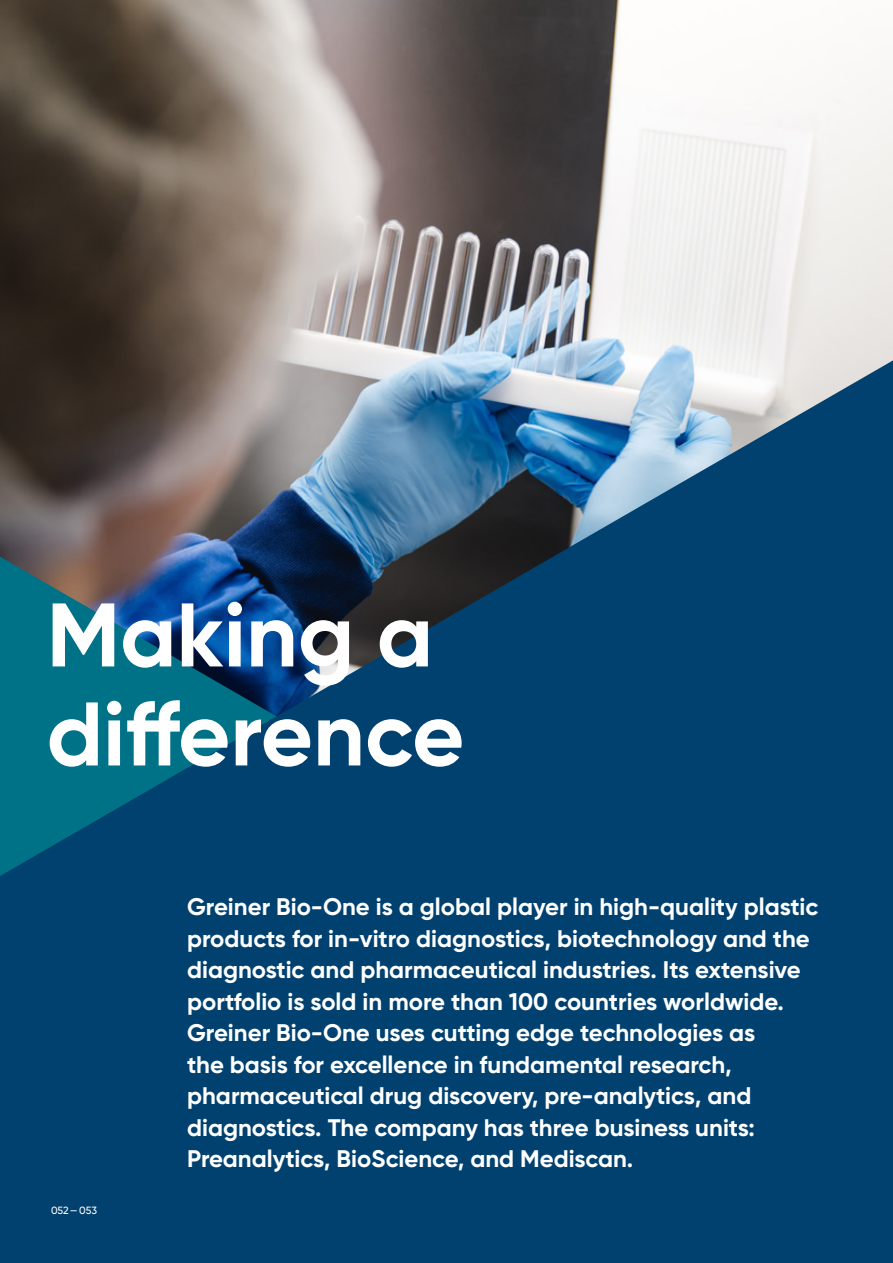
<style>
.page{position:relative;width:893px;height:1263px;background:#fff}
.page>*{position:absolute;margin:0;border:0;box-sizing:border-box;transform-origin:0 0}
.t1{font:700 90px/99px "Gilroy";color:#fff}
.t2{font:700 24px/31.5px "Gilroy";color:#fff}
.t3{font:500 10.5px "Gilroy";color:#fff}
</style>
<div class="page">
<img style="left:0;top:0;width:893px;height:360px">
<img style="left:0;top:360px;width:893px;height:523px">
<div style="left:0;top:883px;width:893px;height:380px;background:#004170"></div>
<h1 class="t1" style="left:47px;top:585px;width:419px">Making a difference</h1>
<p class="t3" style="left:51px;top:1204px;width:47px">052—053</p>
<p class="t2" style="left:187px;top:891px;width:633px">Greiner Bio-One is a global player in high-quality plastic products for in-vitro diagnostics, biotechnology and the diagnostic and pharmaceutical industries. Its extensive portfolio is sold in more than 100 countries worldwide.<br>Greiner Bio-One uses cutting edge technologies as<br>the basis for excellence in fundamental research, pharmaceutical drug discovery, pre-analytics, and diagnostics. The company has three business units:<br>Preanalytics, BioScience, and Mediscan.</p>
</div>
